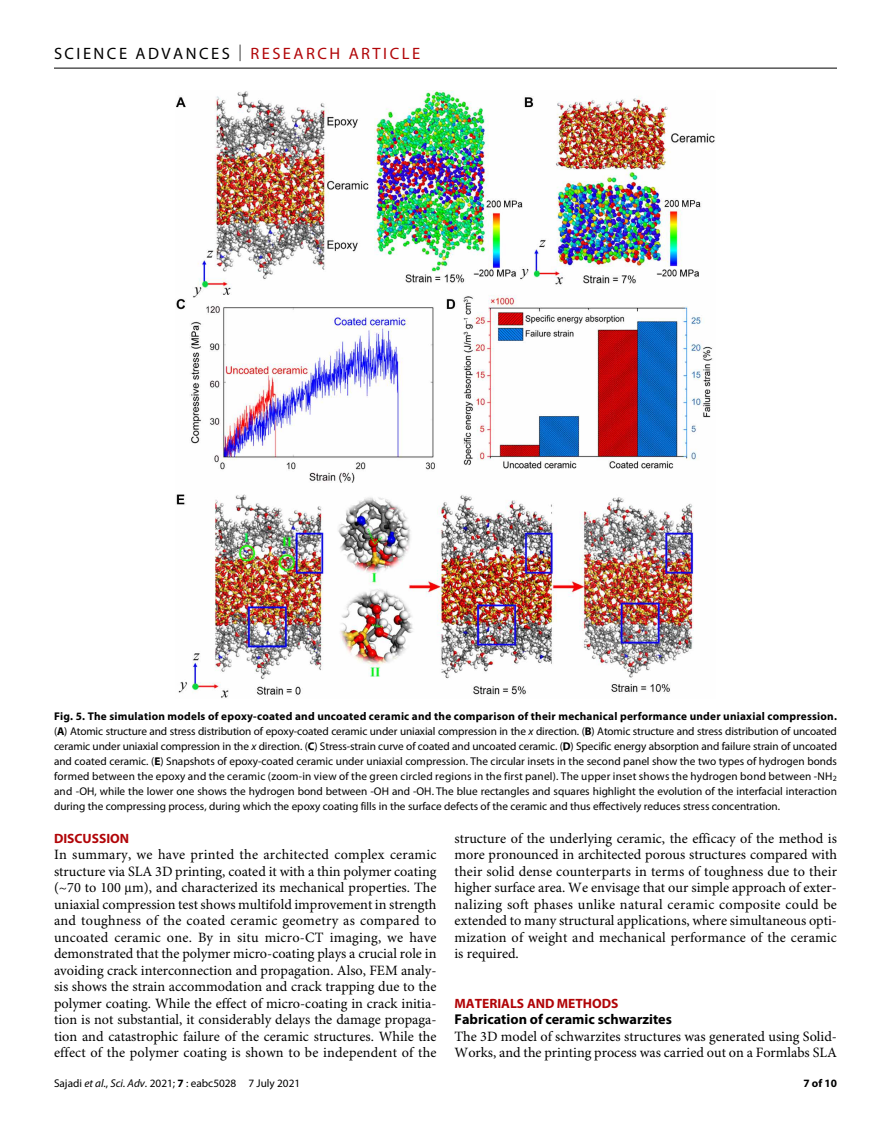
<style>
.page{position:relative;width:891px;height:1134px;background:#fff}
.page>*{position:absolute;margin:0;border:0;box-sizing:border-box;transform-origin:0 0}
.t1{font:16.5px "Myriad Pro";letter-spacing:.15em;color:#000}
.t2{font:14.25px/16.5px "Minion Pro";color:#000;text-align:justify}
.t3{font:700 14.25px "Myriad Pro";color:#000}
.t4{font:700 13.5px "Myriad Pro";color:#b10508}
.t5{font:11.25px/15px "Myriad Pro";color:#000;text-align:justify}
.t6{font:700 11.25px "Myriad Pro";color:#000}
.s1{font-weight:300}
.s2{color:#b10508}
.s3{font-weight:700}
.s4{font-style:italic}
</style>
<div class="page">
<hr style="left:54px;top:68px;width:783px;height:1px;background:#000">
<img style="left:176px;top:90px;width:539px;height:608px">
<p class="t1" style="left:54px;top:40px;width:368px">SCIENCE ADVANCES <span class="s1">|</span> <span class="s2">RESEARCH ARTICLE</span></p>
<p class="t5" style="left:54px;top:709px;width:785px"><span class="s3">Fig. 5. The simulation models of epoxy-coated and uncoated ceramic and the comparison of their mechanical performance under uniaxial compression. </span>(<span class="s3">A</span>) Atomic structure and stress distribution of epoxy-coated ceramic under uniaxial compression in the <span class="s4">x</span> direction. (<span class="s3">B</span>) Atomic structure and stress distribution of uncoated ceramic under uniaxial compression in the <span class="s4">x</span> direction. (<span class="s3">C</span>) Stress-strain curve of coated and uncoated ceramic. (<span class="s3">D</span>) Specific energy absorption and failure strain of uncoated and coated ceramic. (<span class="s3">E</span>) Snapshots of epoxy-coated ceramic under uniaxial compression. The circular insets in the second panel show the two types of hydrogen bonds formed between the epoxy and the ceramic (zoom-in view of the green circled regions in the first panel). The upper inset shows the hydrogen bond between -NH<sub>2 </sub>and -OH, while the lower one shows the hydrogen bond between -OH and -OH. The blue rectangles and squares highlight the evolution of the interfacial interaction during the compressing process, during which the epoxy coating fills in the surface defects of the ceramic and thus effectively reduces stress concentration.</p>
<p class="t4" style="left:54px;top:827px;width:77px">DISCUSSION</p>
<p class="t2" style="left:54px;top:848px;width:384px">In summary, we have printed the architected complex ceramic structure via SLA 3D printing, coated it with a thin polymer coating (~70 to 100 m), and characterized its mechanical properties. The uniaxial compression test shows multifold improvement in strength and toughness of the coated ceramic geometry as compared to uncoated ceramic one. By in situ micro-CT imaging, we have demonstrated that the polymer micro-coating plays a crucial role in avoiding crack interconnection and propagation. Also, FEM analy&shy;sis shows the strain accommodation and crack trapping due to the polymer coating. While the effect of micro-coating in crack initia&shy;tion is not substantial, it considerably delays the damage propaga&shy;tion and catastrophic failure of the ceramic structures. While the effect of the polymer coating is shown to be independent of the</p>
<p class="t5" style="left:54px;top:1076px;width:248px">Sajadi <span class="s4">et al</span>., <span class="s4">Sci. Adv.</span> 2021; <span class="s3">7</span> : eabc5028 7 July 2021</p>
<p class="t2" style="left:454px;top:831px;width:384px">structure of the underlying ceramic, the efficacy of the method is more pronounced in architected porous structures compared with their solid dense counterparts in terms of toughness due to their higher surface area. We envisage that our simple approach of exter&shy;nalizing soft phases unlike natural ceramic composite could be extended to many structural applications, where simultaneous opti&shy;mization of weight and mechanical performance of the ceramic is required.</p>
<p class="t4" style="left:454px;top:992px;width:166px">MATERIALS AND METHODS</p>
<p class="t3" style="left:454px;top:1008px;width:219px">Fabrication of ceramic schwarzites</p>
<p class="t2" style="left:454px;top:1029px;width:384px">The 3D model of schwarzites structures was generated using Solid-<br>Works, and the printing process was carried out on a Formlabs SLA</p>
<p class="t6" style="left:803px;top:1074px;width:35px">7 of 10</p>
</div>
